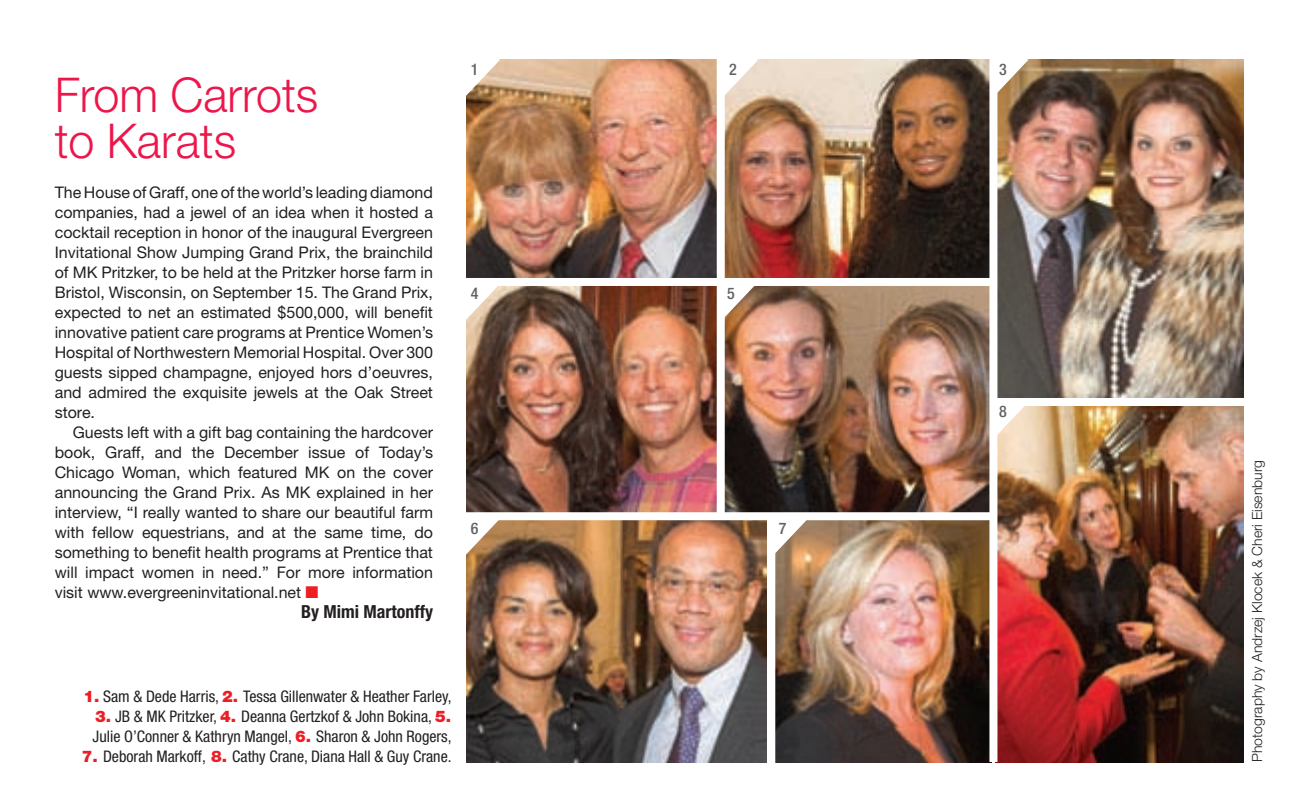
<style>
.page{position:relative;width:1299px;height:805px;background:#fff}
.page>*{position:absolute;margin:0;border:0;box-sizing:border-box;transform-origin:0 0}
.t1{font:300 48px/46px "Helvetica Neue LT Std";color:#ed164b}
.t2{font:700 condensed 18px "Helvetica Neue LT Std";color:#231f20}
.t3{font:16px/20px "Helvetica Neue LT Std";color:#231f20;text-align:justify}
.t4{font:condensed 16px/20px "Helvetica Neue LT Std";color:#231f20}
.t5{font:500 condensed 16px "Helvetica Neue LT Std";color:#636366}
.t6{font:300 14px "Helvetica Neue LT Std";color:#231f20}
.s1{color:#ee1d23}
.s2{font-weight:900;font-stretch:normal;color:#ee1d23}
</style>
<div class="page">
<img style="left:466px;top:60px;width:250px;height:218px">
<img style="left:724px;top:60px;width:265px;height:218px">
<img style="left:466px;top:520px;width:300px;height:242px">
<svg style="left:466px;top:59px;width:34px;height:38px"></svg>
<img style="left:997px;top:406px;width:246px;height:356px">
<img style="left:724px;top:286px;width:265px;height:226px">
<img style="left:466px;top:286px;width:250px;height:226px">
<img style="left:997px;top:60px;width:246px;height:338px">
<img style="left:775px;top:520px;width:214px;height:242px">
<svg style="left:724px;top:59px;width:34px;height:38px"></svg>
<svg style="left:997px;top:59px;width:31px;height:38px"></svg>
<svg style="left:997px;top:406px;width:31px;height:33px"></svg>
<svg style="left:466px;top:286px;width:34px;height:35px"></svg>
<svg style="left:724px;top:286px;width:32px;height:35px"></svg>
<svg style="left:466px;top:520px;width:34px;height:36px"></svg>
<svg style="left:775px;top:520px;width:33px;height:36px"></svg>
<h1 class="t1" style="left:55px;top:77px;width:265px">From Carrots to Karats</h1>
<p class="t3" style="left:55px;top:184px;width:380px">The House of Graff, one of the world’s leading diamond companies, had a jewel of an idea when it hosted a cocktail reception in honor of the inaugural Evergreen Invitational Show Jumping Grand Prix, the brainchild of MK Pritzker, to be held at the Pritzker horse farm in Bristol, Wisconsin, on September 15. The Grand Prix, expected to net an estimated $500,000, will benefit innovative patient care programs at Prentice Women’s Hospital of Northwestern Memorial Hospital. Over 300 guests sipped champagne, enjoyed hors d’oeuvres, and admired the exquisite jewels at the Oak Street store.</p>
<p class="t3" style="left:55px;top:424px;width:380px;text-indent:18px">Guests left with a gift bag containing the hardcover book, Graff, and the December issue of Today’s Chicago Woman, which featured MK on the cover announcing the Grand Prix. As MK explained in her interview, “I really wanted to share our beautiful farm with fellow equestrians, and at the same time, do something to benefit health programs at Prentice that will impact women in need.” For more information visit www.evergreeninvitational.net <span class="s1">■</span></p>
<p class="t2" style="left:301px;top:605px;width:133px">By Mimi Martonffy</p>
<p class="t5" style="left:471px;top:64px;width:9px">1</p>
<p class="t5" style="left:729px;top:64px;width:9px">2</p>
<p class="t5" style="left:999px;top:64px;width:9px">3</p>
<p class="t5" style="left:471px;top:288px;width:9px">4</p>
<p class="t5" style="left:727px;top:288px;width:9px">5</p>
<p class="t5" style="left:471px;top:522px;width:9px">6</p>
<p class="t5" style="left:778px;top:522px;width:9px">7</p>
<p class="t5" style="left:999px;top:406px;width:9px">8</p>
<p class="t4" style="left:83px;top:688px;width:369px"><span class="s2">1.</span> Sam &amp; Dede Harris, <span class="s2">2.</span> Tessa Gillenwater &amp; Heather Farley,</p>
<p class="t4" style="left:93px;top:708px;width:360px"><span class="s2">3.</span> JB &amp; MK Pritzker, <span class="s2">4.</span> Deanna Gertzkof &amp; John Bokina, <span class="s2">5.<br></span>Julie O’Conner &amp; Kathryn Mangel, <span class="s2">6.</span> Sharon &amp; John Rogers,</p>
<p class="t4" style="left:82px;top:748px;width:371px"><span class="s2">7.</span> Deborah Markoff, <span class="s2">8.</span> Cathy Crane, Diana Hall &amp; Guy Crane.</p>
<p class="t6" style="left:1251px;top:762px;width:303px;rotate:-90deg">Photography by Andrzej Klocek &amp; Cheri Eisenburg</p>
</div>
